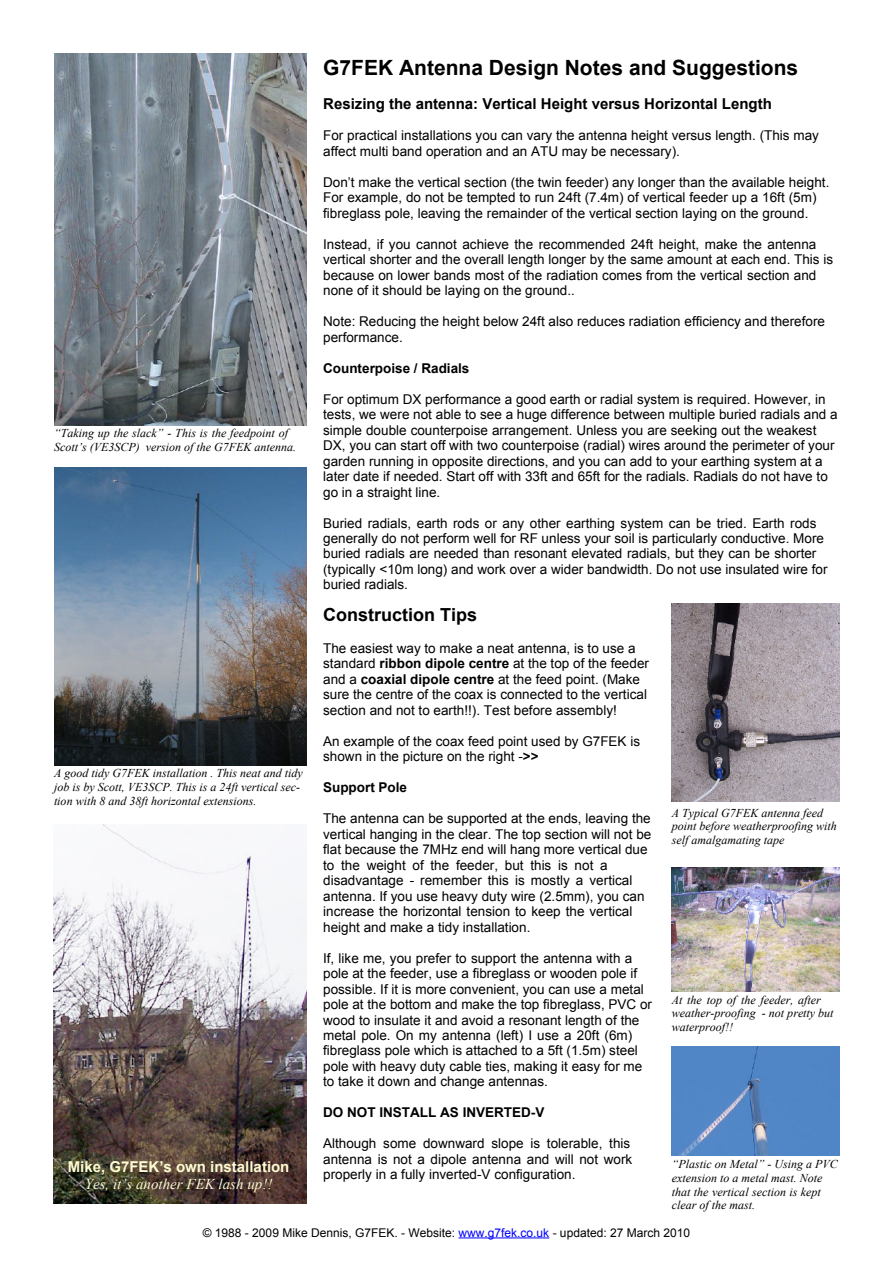
<style>
.page{position:relative;width:893px;height:1263px;background:#fff}
.page>*{position:absolute;margin:0;border:0;box-sizing:border-box;transform-origin:0 0}
.t1{font:700 21px "Arial";color:#000}
.t2{font:700 18px "Arial";color:#000}
.t3{font:700 15px "Arial";color:#000}
.t4{font:700 15px "Arial";color:#fefbd3}
.t5{font:italic 15px "Times New Roman";color:#fefbd3}
.t6{font:13.5px/15.5px "Arial";color:#000}
.t7{font:700 13.5px "Arial";color:#000}
.t8{font:italic 12px/13.8px "Times New Roman";color:#000}
.t9{font:12px "Arial";color:#000}
.s1{font-weight:700}
.s2{color:#00f}
</style>
<div class="page">
<hr style="left:458px;top:1237px;width:91px;height:1px;background:#00f">
<img style="left:672px;top:1046px;width:167px;height:109px">
<img style="left:54px;top:54px;width:252px;height:371px">
<img style="left:54px;top:468px;width:252px;height:297px">
<img style="left:672px;top:604px;width:167px;height:197px">
<img style="left:672px;top:867px;width:167px;height:125px">
<img style="left:54px;top:825px;width:252px;height:378px">
<p class="t8" style="left:54px;top:427px;width:244px">“Taking up the slack” - This is the feedpoint of<br>Scott’s (VE3SCP) version of the G7FEK antenna.</p>
<p class="t8" style="left:54px;top:768px;width:250px">A good tidy G7FEK installation . This neat and tidy job is by Scott, VE3SCP. This is a 24ft vertical sec&shy;tion with 8 and 38ft horizontal extensions.</p>
<p class="t4" style="left:68px;top:1161px;width:223px">Mike, G7FEK’s own installation</p>
<p class="t5" style="left:85px;top:1178px;width:189px">Yes, it’s another FEK lash up!!</p>
<h1 class="t1" style="left:323px;top:60px;width:477px">G7FEK Antenna Design Notes and Suggestions</h1>
<p class="t3" style="left:323px;top:98px;width:450px">Resizing the antenna: Vertical Height versus Horizontal Length</p>
<p class="t6" style="left:323px;top:129px;width:497px">For practical installations you can vary the antenna height versus length. (This may affect multi band operation and an ATU may be necessary).</p>
<p class="t6" style="left:323px;top:176px;width:508px">Don’t make the vertical section (the twin feeder) any longer than the available height.<br>For example, do not be tempted to run 24ft (7.4m) of vertical feeder up a 16ft (5m) fibreglass pole, leaving the remainder of the vertical section laying on the ground.</p>
<p class="t6" style="left:323px;top:238px;width:511px">Instead, if you cannot achieve the recommended 24ft height, make the antenna vertical shorter and the overall length longer by the same amount at each end. This is because on lower bands most of the radiation comes from the vertical section and none of it should be laying on the ground..</p>
<p class="t6" style="left:323px;top:315px;width:503px">Note: Reducing the height below 24ft also reduces radiation efficiency and therefore performance.</p>
<p class="t7" style="left:323px;top:363px;width:148px">Counterpoise / Radials</p>
<p class="t6" style="left:323px;top:392px;width:516px">For optimum DX performance a good earth or radial system is required. However, in tests, we were not able to see a huge difference between multiple buried radials and a simple double counterpoise arrangement. Unless you are seeking out the weakest DX, you can start off with two counterpoise (radial) wires around the perimeter of your garden running in opposite directions, and you can add to your earthing system at a later date if needed. Start off with 33ft and 65ft for the radials. Radials do not have to go in a straight line.</p>
<p class="t6" style="left:323px;top:516px;width:506px">Buried radials, earth rods or any other earthing system can be tried. Earth rods generally do not perform well for RF unless your soil is particularly conductive. More buried radials are needed than resonant elevated radials, but they can be shorter (typically &lt;10m long) and work over a wider bandwidth. Do not use insulated wire for buried radials.</p>
<h2 class="t2" style="left:323px;top:608px;width:156px">Construction Tips</h2>
<p class="t6" style="left:323px;top:642px;width:327px">The easiest way to make a neat antenna, is to use a standard <span class="s1">ribbon dipole centre</span> at the top of the feeder and a <span class="s1">coaxial dipole centre</span> at the feed point. (Make sure the centre of the coax is connected to the vertical section and not to earth!!). Test before assembly!</p>
<p class="t6" style="left:323px;top:735px;width:318px">An example of the coax feed point used by G7FEK is shown in the picture on the right -<span class="s1">&gt;&gt;</span></p>
<p class="t7" style="left:323px;top:782px;width:85px">Support Pole</p>
<p class="t6" style="left:323px;top:812px;width:330px">The antenna can be supported at the ends, leaving the vertical hanging in the clear. The top section will not be flat because the 7MHz end will hang more vertical due to the weight of the feeder, but this is not a disadvantage - remember this is mostly a vertical antenna. If you use heavy duty wire (2.5mm), you can increase the horizontal tension to keep the vertical height and make a tidy installation.</p>
<p class="t6" style="left:323px;top:951px;width:330px">If, like me, you prefer to support the antenna with a pole at the feeder, use a fibreglass or wooden pole if possible. If it is more convenient, you can use a metal pole at the bottom and make the top fibreglass, PVC or wood to insulate it and avoid a resonant length of the metal pole. On my antenna (left) I use a 20ft (6m) fibreglass pole which is attached to a 5ft (1.5m) steel pole with heavy duty cable ties, making it easy for me to take it down and change antennas.</p>
<p class="t7" style="left:323px;top:1107px;width:223px">DO NOT INSTALL AS INVERTED-V</p>
<p class="t6" style="left:323px;top:1137px;width:311px">Although some downward slope is tolerable, this antenna is not a dipole antenna and will not work properly in a fully inverted-V configuration.</p>
<p class="t8" style="left:672px;top:807px;width:167px">A Typical G7FEK antenna feed point before weatherproofing with self amalgamating tape</p>
<p class="t8" style="left:672px;top:994px;width:163px">At the top of the feeder, after weather-proofing - not pretty but waterproof!!</p>
<p class="t8" style="left:672px;top:1158px;width:168px">“Plastic on Metal” - Using a PVC extension to a metal mast. Note that the vertical section is kept clear of the mast.</p>
<p class="t9" style="left:203px;top:1228px;width:489px">© 1988 - 2009 Mike Dennis, G7FEK. - Website: <span class="s2">www.g7fek.co.uk</span> - updated: 27 March 2010</p>
</div>
